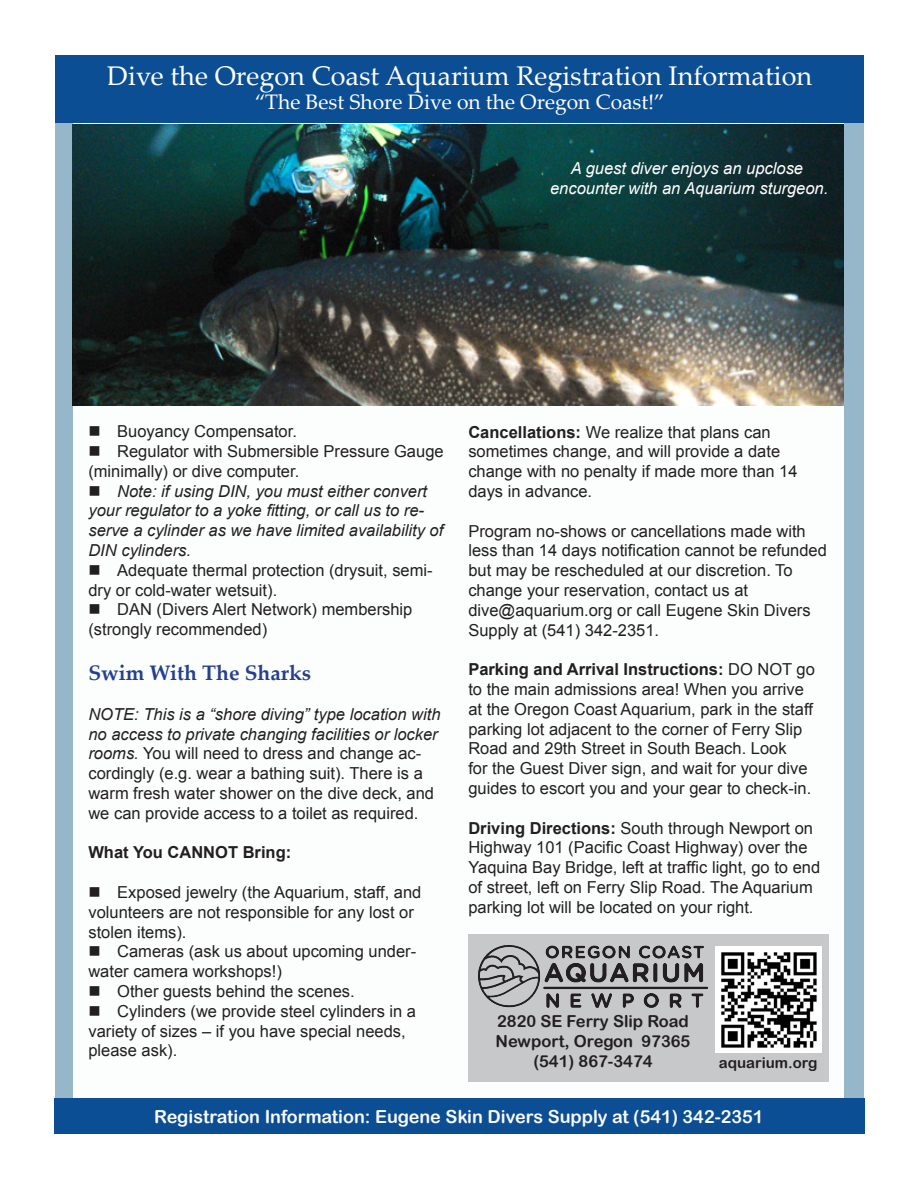
<style>
.page{position:relative;width:918px;height:1188px;background:#fff}
.page>*{position:absolute;margin:0;border:0;box-sizing:border-box;transform-origin:0 0}
.t1{font:27px "Palatino Linotype";color:#fff}
.t2{font:21px "Palatino Linotype";color:#fff}
.t3{font:700 21px "Palatino Linotype";color:#253f8e}
.t4{font:18px "Arial Rounded MT Bold";color:#fafafa}
.t5{font:16.5px/19.8px "Arial";color:#231f20}
.t6{font:italic 16.5px/19.8px "Arial";color:#231f20}
.t7{font:italic 16.5px "Arial";color:#fff}
.t8{font:16.5px "Arial Rounded MT Bold";color:#231f20}
.t9{font:700 16.5px "Arial";color:#231f20}
.t10{font:15px "Arial Rounded MT Bold";color:#231f20}
.s1{font-style:italic}
.s2{font-weight:700}
</style>
<div class="page">
<div style="left:56px;top:56px;width:808px;height:1078px;background:#95b7c9"></div>
<div style="left:73px;top:92px;width:771px;height:1026px;background:#fcfefe"></div>
<div style="left:468px;top:934px;width:361px;height:148px;background:#c7c8ca"></div>
<img style="left:73px;top:125px;width:771px;height:281px">
<div style="left:56px;top:55px;width:808px;height:68px;background:#0b4e93"></div>
<div style="left:54px;top:1098px;width:810px;height:36px;background:#0b4e93"></div>
<img style="left:715px;top:946px;width:106px;height:107px">
<img style="left:478px;top:945px;width:230px;height:63px">
<p class="t1" style="left:107px;top:57px;width:706px">Dive the Oregon Coast Aquarium Registration Information</p>
<p class="t2" style="left:255px;top:87px;width:412px">“The Best Shore Dive on the Oregon Coast!”</p>
<p class="t7" style="left:571px;top:158px;width:234px">A guest diver enjoys an upclose</p>
<p class="t7" style="left:550px;top:177px;width:280px">encounter with an Aquarium sturgeon.</p>
<p class="t5" style="left:88px;top:422px;width:210px">■ Buoyancy Compensator.</p>
<p class="t5" style="left:88px;top:441px;width:357px">■ Regulator with Submersible Pressure Gauge (minimally) or dive computer.</p>
<p class="t6" style="left:88px;top:481px;width:356px">■ Note: if using DIN, you must either convert your regulator to a yoke fitting, or call us to re&shy;serve a cylinder as we have limited availability of DIN cylinders.</p>
<p class="t5" style="left:88px;top:560px;width:346px">■ Adequate thermal protection (drysuit, semi&shy;dry or cold-water wetsuit).</p>
<p class="t5" style="left:88px;top:600px;width:326px">■ DAN (Divers Alert Network) membership (strongly recommended)</p>
<p class="t3" style="left:88px;top:658px;width:224px">Swim With The Sharks</p>
<p class="t5" style="left:88px;top:704px;width:354px"><span class="s1">NOTE: This is a “shore diving” type location with no access to private changing facilities or locker rooms.</span> You will need to dress and change ac&shy;cordingly (e.g. wear a bathing suit). There is a warm fresh water shower on the dive deck, and we can provide access to a toilet as required.</p>
<p class="t9" style="left:88px;top:842px;width:204px">What You CANNOT Bring:</p>
<p class="t5" style="left:88px;top:882px;width:335px">■ Exposed jewelry (the Aquarium, staff, and volunteers are not responsible for any lost or stolen items).</p>
<p class="t5" style="left:88px;top:942px;width:329px">■ Cameras (ask us about upcoming under-</p>
<p class="t5" style="left:88px;top:962px;width:195px">water camera workshops!)</p>
<p class="t5" style="left:88px;top:981px;width:268px">■ Other guests behind the scenes.</p>
<p class="t5" style="left:88px;top:1001px;width:329px">■ Cylinders (we provide steel cylinders in a</p>
<p class="t5" style="left:88px;top:1021px;width:319px">variety of sizes – if you have special needs, please ask).</p>
<p class="t5" style="left:468px;top:422px;width:304px"><span class="s2">Cancellations:</span> We realize that plans can</p>
<p class="t5" style="left:468px;top:442px;width:331px">sometimes change, and will provide a date change with no penalty if made more than 14 days in advance.</p>
<p class="t5" style="left:468px;top:521px;width:360px">Program no-shows or cancellations made with less than 14 days notification cannot be refunded but may be rescheduled at our discretion. To change your reservation, contact us at</p>
<p class="t5" style="left:468px;top:600px;width:344px">dive@aquarium.org or call Eugene Skin Divers<br>Supply at (541) 342-2351.</p>
<p class="t5" style="left:468px;top:660px;width:348px"><span class="s2">Parking and Arrival Instructions:</span> DO NOT go to the main admissions area! When you arrive at the Oregon Coast Aquarium, park in the staff parking lot adjacent to the corner of Ferry Slip Road and 29th Street in South Beach. Look<br>for the Guest Diver sign, and wait for your dive guides to escort you and your gear to check-in.</p>
<p class="t5" style="left:468px;top:818px;width:353px"><span class="s2">Driving Directions:</span> South through Newport on Highway 101 (Pacific Coast Highway) over the Yaquina Bay Bridge, left at traffic light, go to end of street, left on Ferry Slip Road. The Aquarium parking lot will be located on your right.</p>
<p class="t8" style="left:497px;top:1012px;width:193px">2820 SE Ferry Slip Road</p>
<p class="t8" style="left:496px;top:1031px;width:196px">Newport, Oregon 97365</p>
<p class="t8" style="left:533px;top:1051px;width:121px">(541) 867-3474</p>
<p class="t10" style="left:719px;top:1054px;width:100px">aquarium.org</p>
<p class="t4" style="left:154px;top:1106px;width:611px">Registration Information: Eugene Skin Divers Supply at (541) 342-2351</p>
</div>
